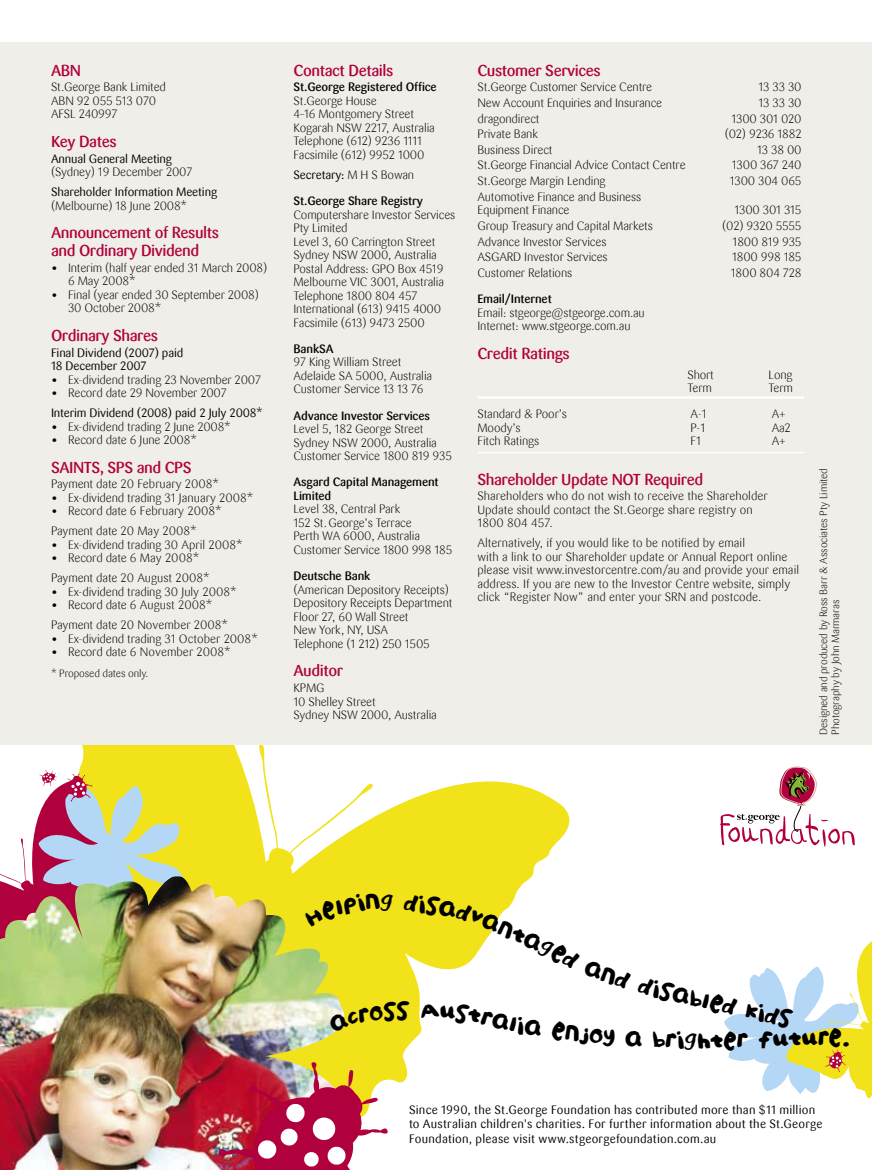
<style>
.page{position:relative;width:872px;height:1170px;background:#fff}
.page>*{position:absolute;margin:0;border:0;box-sizing:border-box;transform-origin:0 0}
.t1{font:19.65px "Childs Play Age Nine";color:#000}
.t2{font:500 15.75px/18px "STG Sari";letter-spacing:-.03em;color:#b0003d}
.t3{font:300 12px/13.5px "STG Sari";letter-spacing:-.015em;color:#000}
.t4{font:12px/14.2px "STG Sari";letter-spacing:.015em;color:#000}
.t5{font:500 12px/26.2px "STG Sari";letter-spacing:-.015em;color:#000}
.t6{font:12px/13.5px "STG Sari";letter-spacing:-.015em;color:#000}
.t7{font:300 10.5px/12px "STG Sari";letter-spacing:-.015em;color:#000}
.s1{font-weight:700}
.s2{font-weight:300}
.s3{font-weight:400}
</style>
<div class="page">
<svg style="left:21px;top:744px;width:197px;height:130px;fill:#f1e21a"></svg>
<svg style="left:21px;top:769px;width:163px;height:105px;background:#d0c096"></svg>
<img style="left:0;top:874px;width:218px;height:295px">
<div style="left:0;top:43px;width:872px;height:701px;background:#f0eee8"></div>
<hr style="left:477px;top:396px;width:327px;height:2px;background:#fff">
<hr style="left:477px;top:452px;width:327px;height:1px;background:#fff">
<svg style="left:218px;top:744px;width:654px;height:426px"></svg>
<h2 class="t2" style="left:51px;top:61px;width:29px">ABN</h2>
<p class="t3" style="left:51px;top:81px;width:116px">St.George Bank Limited<br>ABN 92 055 513 070<br>AFSL 240997</p>
<h2 class="t2" style="left:51px;top:133px;width:67px">Key Dates</h2>
<p class="t6" style="left:51px;top:152px;width:123px">Annual General Meeting</p>
<p class="t3" style="left:51px;top:165px;width:143px">(Sydney) 19 December 2007</p>
<p class="t6" style="left:51px;top:185px;width:168px">Shareholder Information Meeting</p>
<p class="t3" style="left:51px;top:199px;width:138px">(Melbourne) 18 June 2008*</p>
<h2 class="t2" style="left:51px;top:224px;width:170px">Announcement of Results and Ordinary Dividend</h2>
<p class="t3" style="left:68px;top:261px;width:201px;text-indent:-17px"><span class="s1">•</span> Interim (half year ended 31 March 2008)<br>6 May 2008*</p>
<p class="t3" style="left:68px;top:288px;width:192px;text-indent:-17px"><span class="s1">•</span> Final (year ended 30 September 2008)<br>30 October 2008*</p>
<h2 class="t2" style="left:51px;top:326px;width:108px">Ordinary Shares</h2>
<p class="t6" style="left:51px;top:346px;width:134px">Final Dividend (2007) paid<br>18 December 2007</p>
<p class="t3" style="left:51px;top:373px;width:211px"><span class="s1">•</span> Ex-dividend trading 23 November 2007</p>
<p class="t6" style="left:51px;top:383px;width:213px;line-height:19.8px"><span class="s1">•</span> <span class="s2">Record date 29 November 2007<br></span>Interim Dividend (2008) paid 2 July 2008*</p>
<p class="t3" style="left:51px;top:420px;width:181px"><span class="s1">•</span> Ex-dividend trading 2 June 2008*</p>
<p class="t3" style="left:51px;top:433px;width:147px"><span class="s1">•</span> Record date 6 June 2008*</p>
<h2 class="t2" style="left:51px;top:458px;width:142px">SAINTS, SPS and CPS</h2>
<p class="t3" style="left:51px;top:477px;width:169px">Payment date 20 February 2008*</p>
<p class="t3" style="left:51px;top:491px;width:204px"><span class="s1">•</span> Ex-dividend trading 31 January 2008*</p>
<p class="t3" style="left:51px;top:501px;width:172px;line-height:20px"><span class="s1">•</span> Record date 6 February 2008*<br>Payment date 20 May 2008*</p>
<p class="t3" style="left:51px;top:538px;width:193px"><span class="s1">•</span> Ex-dividend trading 30 April 2008*</p>
<p class="t3" style="left:51px;top:548px;width:160px;line-height:19.8px"><span class="s1">•</span> Record date 6 May 2008*<br>Payment date 20 August 2008*</p>
<p class="t3" style="left:51px;top:585px;width:187px"><span class="s1">•</span> Ex-dividend trading 30 July 2008*</p>
<p class="t3" style="left:51px;top:595px;width:178px;line-height:20px"><span class="s1">•</span> Record date 6 August 2008*<br>Payment date 20 November 2008*</p>
<p class="t3" style="left:51px;top:631px;width:208px"><span class="s1">•</span> Ex-dividend trading 31 October 2008*</p>
<p class="t3" style="left:51px;top:645px;width:181px"><span class="s1">•</span> Record date 6 November 2008*</p>
<p class="t7" style="left:51px;top:668px;width:99px">* Proposed dates only.</p>
<h2 class="t2" style="left:293px;top:61px;width:101px">Contact Details</h2>
<p class="t5" style="left:293px;top:74px;width:145px">St.George Registered Office</p>
<p class="t3" style="left:293px;top:94px;width:143px">St.George House<br>4–16 Montgomery Street<br>Kogarah NSW 2217, Australia<br>Telephone (612) 9236 1111<br>Facsimile (612) 9952 1000</p>
<p class="t5" style="left:293px;top:161px;width:131px"><span class="s3">Secretary:</span> <span class="s2">M H S Bowan<br></span>St.George Share Registry</p>
<p class="t3" style="left:293px;top:208px;width:163px">Computershare Investor Services<br>Pty Limited<br>Level 3, 60 Carrington Street<br>Sydney NSW 2000, Australia<br>Postal Address: GPO Box 4519<br>Melbourne VIC 3001, Australia<br>Telephone 1800 804 457<br>International (613) 9415 4000<br>Facsimile (613) 9473 2500</p>
<p class="t5" style="left:293px;top:335px;width:41px">BankSA</p>
<p class="t3" style="left:293px;top:355px;width:140px">97 King William Street<br>Adelaide SA 5000, Australia<br>Customer Service 13 13 76</p>
<p class="t5" style="left:293px;top:402px;width:138px">Advance Investor Services</p>
<p class="t3" style="left:293px;top:422px;width:160px">Level 5, 182 George Street<br>Sydney NSW 2000, Australia<br>Customer Service 1800 819 935</p>
<p class="t5" style="left:293px;top:475px;width:147px;line-height:13.5px">Asgard Capital Management<br>Limited</p>
<p class="t3" style="left:293px;top:502px;width:160px">Level 38, Central Park<br>152 St. George’s Terrace<br>Perth WA 6000, Australia<br>Customer Service 1800 998 185</p>
<p class="t5" style="left:293px;top:563px;width:78px">Deutsche Bank</p>
<p class="t3" style="left:293px;top:583px;width:161px">(American Depository Receipts)<br>Depository Receipts Department<br>Floor 27, 60 Wall Street<br>New York, NY, USA<br>Telephone (1 212) 250 1505</p>
<h2 class="t2" style="left:293px;top:662px;width:51px">Auditor</h2>
<p class="t3" style="left:293px;top:681px;width:145px">KPMG<br>10 Shelley Street<br>Sydney NSW 2000, Australia</p>
<h2 class="t2" style="left:477px;top:61px;width:125px">Customer Services</h2>
<p class="t3" style="left:477px;top:81px;width:176px">St.George Customer Service Centre</p>
<p class="t3" style="left:758px;top:81px;width:45px">13 33 30</p>
<p class="t3" style="left:477px;top:96px;width:186px">New Account Enquiries and Insurance</p>
<p class="t3" style="left:758px;top:96px;width:45px">13 33 30</p>
<p class="t3" style="left:477px;top:112px;width:64px">dragondirect</p>
<p class="t3" style="left:731px;top:112px;width:72px">1300 301 020</p>
<p class="t3" style="left:477px;top:127px;width:62px">Private Bank</p>
<p class="t3" style="left:724px;top:127px;width:78px">(02) 9236 1882</p>
<p class="t3" style="left:477px;top:143px;width:77px">Business Direct</p>
<p class="t3" style="left:757px;top:143px;width:46px">13 38 00</p>
<p class="t3" style="left:477px;top:159px;width:210px">St.George Financial Advice Contact Centre</p>
<p class="t3" style="left:732px;top:159px;width:71px">1300 367 240</p>
<p class="t3" style="left:477px;top:174px;width:130px">St.George Margin Lending</p>
<p class="t3" style="left:730px;top:174px;width:73px">1300 304 065</p>
<p class="t3" style="left:477px;top:190px;width:165px">Automotive Finance and Business<br>Equipment Finance</p>
<p class="t3" style="left:734px;top:203px;width:69px">1300 301 315</p>
<p class="t3" style="left:477px;top:219px;width:177px">Group Treasury and Capital Markets</p>
<p class="t3" style="left:722px;top:219px;width:81px">(02) 9320 5555</p>
<p class="t3" style="left:477px;top:235px;width:131px">Advance Investor Services</p>
<p class="t3" style="left:732px;top:235px;width:70px">1800 819 935</p>
<p class="t3" style="left:477px;top:250px;width:16px">Asgard</p>
<p class="t3" style="left:524px;top:250px;width:85px">Investor Services</p>
<p class="t3" style="left:732px;top:250px;width:71px">1800 998 185</p>
<p class="t3" style="left:477px;top:266px;width:96px">Customer Relations</p>
<p class="t3" style="left:731px;top:266px;width:72px">1800 804 728</p>
<p class="t5" style="left:477px;top:286px;width:76px">Email/Internet</p>
<p class="t3" style="left:477px;top:306px;width:169px">Email: stgeorge@stgeorge.com.au<br>Internet: www.stgeorge.com.au</p>
<h2 class="t2" style="left:477px;top:344px;width:94px">Credit Ratings</h2>
<p class="t3" style="left:687px;top:368px;width:59px">Short L</p>
<p class="t3" style="left:774px;top:368px;width:20px">ong</p>
<p class="t3" style="left:687px;top:381px;width:57px">Term T</p>
<p class="t3" style="left:773px;top:381px;width:21px">erm</p>
<p class="t3" style="left:477px;top:407px;width:91px">Standard &amp; Poor’s</p>
<p class="t3" style="left:690px;top:407px;width:18px">A-1</p>
<p class="t3" style="left:771px;top:407px;width:15px">A+</p>
<p class="t3" style="left:477px;top:421px;width:45px">Moody’s</p>
<p class="t3" style="left:690px;top:421px;width:16px">P-1</p>
<p class="t3" style="left:771px;top:421px;width:21px">Aa2</p>
<p class="t3" style="left:477px;top:434px;width:63px">Fitch Ratings</p>
<p class="t3" style="left:690px;top:434px;width:12px">F1</p>
<p class="t3" style="left:771px;top:434px;width:15px">A+</p>
<h2 class="t2" style="left:477px;top:470px;width:145px">Shareholder Update NOT</h2>
<h2 class="t2" style="left:644px;top:470px;width:60px">Required</h2>
<p class="t3" style="left:477px;top:489px;width:292px">Shareholders who do not wish to receive the Shareholder<br>Update should contact the St.George share registry on<br>1800 804 457.</p>
<p class="t3" style="left:477px;top:536px;width:323px">Alternatively, if you would like to be notified by email<br>with a link to our Shareholder update or Annual Report online please visit www.investorcentre.com/au and provide your email address. If you are new to the Investor Centre website, simply click “Register Now” and enter your SRN and postcode.</p>
<p class="t7" style="left:817px;top:734px;width:268px;rotate:-90deg">Designed and produced by Ross Barr &amp; Associates Pty Limited<br>Photography by John Marmaras</p>
<h1 class="t1" style="left:487px;top:908px;width:65px;rotate:24deg">anta</h1>
<h1 class="t1" style="left:697px;top:1029px;width:27px">ht</h1>
<h1 class="t1" style="left:757px;top:1028px;width:73px;rotate:-2deg">futur</h1>
<p class="t4" style="left:409px;top:1102px;width:415px">Since 1990, the St.George Foundation has contributed more than $11 million to Australian children’s charities. For further information about the St.George<br>Foundation, please visit www.stgeorgefoundation.com.au</p>
</div>
